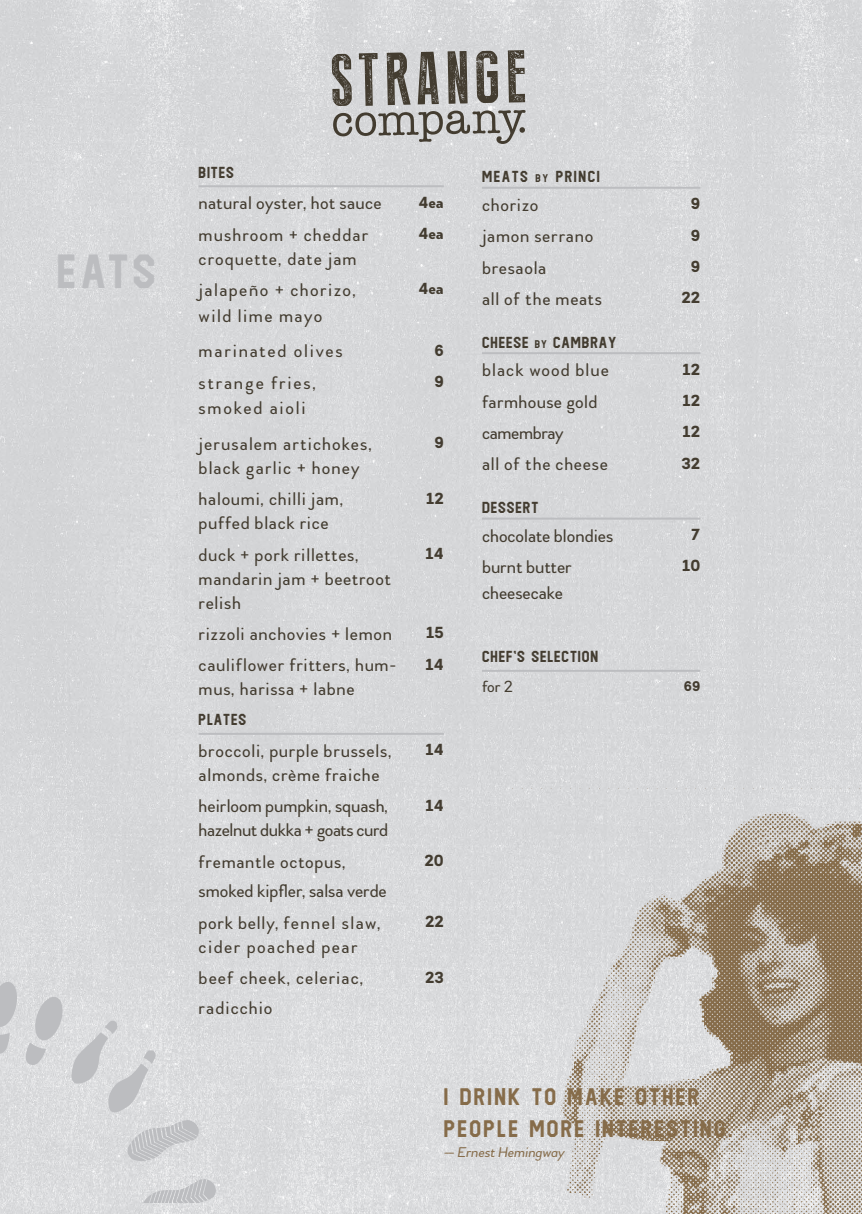
<style>
.page{position:relative;width:862px;height:1214px;background:#fff}
.page>*{position:absolute;margin:0;border:0;box-sizing:border-box;transform-origin:0 0}
.t1{font:48px "Cracker Jack";color:#bcbdc0}
.t2{font:24px/32px "Cracker Jack";letter-spacing:.1em;color:#866c4a}
.Menu_Items{font:18px/24px "Woodford Bourne";letter-spacing:.04em;color:#433c30}
.Menu_Items-2{font:18px/24px "Woodford Bourne";letter-spacing:.06em;color:#433c30}
.Menu_Items-3{font:18px/24px "Woodford Bourne";letter-spacing:.08em;color:#433c30}
.Menu_Items-4{font:18px "Woodford Bourne";color:#433c30}
.Menu_Items-5{font:18px/24px "Woodford Bourne";letter-spacing:-.01em;color:#433c30}
.Menu_Items-6{font:18px "Woodford Bourne";letter-spacing:.02em;color:#433c30}
.Menu_Items-7{font:18px "Woodford Bourne";letter-spacing:.1em;color:#433c30}
.Menu_Items-8{font:18px "Woodford Bourne";letter-spacing:.095em;color:#433c30}
.Menu_Items-9{font:18px "Woodford Bourne";letter-spacing:-.02em;color:#433c30}
.Headers{font:16px "Cracker Jack";letter-spacing:.06em;color:#433c30}
.Menu_Items-10{font:700 16px "Woodford Bourne";color:#433c30}
.Headers-2{font:16px "Cracker Jack";letter-spacing:.1em;color:#433c30}
.Menu_Items-11{font:16px "Woodford Bourne";color:#433c30}
.t3{font:italic 14px "Woodford Bourne";color:#866c4a}
.Menu_Items-12{font:700 14px "Woodford Bourne";color:#433c30}
.s1{font-size:11.2px}
</style>
<div class="page">
<img style="left:0;top:0;width:862px;height:1213px">
<svg style="left:332px;top:50px;width:193px;height:94px;background:#a3a19e"></svg>
<img style="left:510px;top:788px;width:352px;height:425px">
<svg style="left:0;top:981px;width:17px;height:45px"></svg>
<svg style="left:0;top:1032px;width:10px;height:21px"></svg>
<svg style="left:26px;top:995px;width:37px;height:69px;background:#cdced0"></svg>
<svg style="left:71px;top:1020px;width:85px;height:92px;background:#d4d5d7"></svg>
<svg style="left:143px;top:1178px;width:73px;height:24px;background:#cecfd1"></svg>
<svg style="left:127px;top:1119px;width:72px;height:41px;background:#cecfd1"></svg>
<hr style="left:199px;top:185px;width:198px;height:2px;background:#bcbdc0">
<hr style="left:397px;top:185px;width:47px;height:2px;background:#bcbdc0">
<hr style="left:199px;top:732px;width:198px;height:2px;background:#bcbdc0">
<hr style="left:397px;top:732px;width:47px;height:2px;background:#bcbdc0">
<hr style="left:482px;top:187px;width:177px;height:2px;background:#bcbdc0">
<hr style="left:659px;top:187px;width:41px;height:2px;background:#bcbdc0">
<hr style="left:482px;top:352px;width:177px;height:2px;background:#bcbdc0">
<hr style="left:659px;top:352px;width:41px;height:2px;background:#bcbdc0">
<hr style="left:482px;top:517px;width:177px;height:2px;background:#bcbdc0">
<hr style="left:659px;top:517px;width:41px;height:2px;background:#bcbdc0">
<hr style="left:482px;top:669px;width:177px;height:2px;background:#bcbdc0">
<hr style="left:659px;top:669px;width:41px;height:2px;background:#bcbdc0">
<p class="t1" style="left:57px;top:248px;width:100px">EATS</p>
<p class="Headers" style="left:199px;top:164px;width:37px">BITES</p>
<p class="Menu_Items-6" style="left:199px;top:192px;width:185px">natural oyster, hot sauce</p>
<p class="Menu_Items-10" style="left:418px;top:192px;width:27px">4ea</p>
<p class="Menu_Items-2" style="left:199px;top:223px;width:171px">mushroom + cheddar croquette, date jam</p>
<p class="Menu_Items-10" style="left:418px;top:224px;width:27px">4ea</p>
<p class="Menu_Items-3" style="left:199px;top:278px;width:159px">jalapeño + chorizo,</p>
<p class="Menu_Items-3" style="left:199px;top:304px;width:125px">wild lime mayo</p>
<p class="Menu_Items-10" style="left:418px;top:279px;width:27px">4ea</p>
<p class="Menu_Items-7" style="left:199px;top:340px;width:146px">marinated olives</p>
<p class="Menu_Items-10" style="left:434px;top:340px;width:11px">6</p>
<p class="Menu_Items-8" style="left:199px;top:371px;width:119px">strange fries,</p>
<p class="Menu_Items-7" style="left:199px;top:397px;width:109px">smoked aioli</p>
<p class="Menu_Items-10" style="left:434px;top:372px;width:11px">9</p>
<p class="Menu_Items-2" style="left:199px;top:432px;width:175px">jerusalem artichokes, black garlic + honey</p>
<p class="Menu_Items-10" style="left:434px;top:433px;width:11px">9</p>
<p class="Menu_Items" style="left:199px;top:487px;width:146px">haloumi, chilli jam, puffed black rice</p>
<p class="Menu_Items-10" style="left:426px;top:488px;width:19px">12</p>
<p class="Menu_Items" style="left:199px;top:542px;width:194px">duck + pork rillettes, mandarin jam + beetroot relish</p>
<p class="Menu_Items-10" style="left:426px;top:544px;width:20px">14</p>
<p class="Menu_Items" style="left:199px;top:622px;width:195px">rizzoli anchovies + lemon</p>
<p class="Menu_Items-10" style="left:426px;top:623px;width:19px">15</p>
<p class="Menu_Items" style="left:199px;top:653px;width:199px">cauliflower fritters, hum&shy;mus, harissa + labne</p>
<p class="Menu_Items-10" style="left:426px;top:654px;width:20px">14</p>
<p class="Headers" style="left:199px;top:712px;width:49px">PLATES</p>
<p class="Menu_Items" style="left:199px;top:738px;width:194px">broccoli, purple brussels, almonds, crème fraiche</p>
<p class="Menu_Items-10" style="left:426px;top:740px;width:20px">14</p>
<p class="Menu_Items-5" style="left:199px;top:794px;width:191px">heirloom pumpkin, squash, hazelnut dukka + goats curd</p>
<p class="Menu_Items-10" style="left:426px;top:795px;width:20px">14</p>
<p class="Menu_Items" style="left:199px;top:849px;width:148px">fremantle octopus,</p>
<p class="Menu_Items-4" style="left:199px;top:880px;width:190px">smoked kipfler, salsa verde</p>
<p class="Menu_Items-10" style="left:424px;top:850px;width:21px">20</p>
<p class="Menu_Items-3" style="left:199px;top:910px;width:184px">pork belly, fennel slaw, cider poached pear</p>
<p class="Menu_Items-10" style="left:425px;top:911px;width:20px">22</p>
<p class="Menu_Items-2" style="left:199px;top:966px;width:166px">beef cheek, celeriac,</p>
<p class="Menu_Items-2" style="left:199px;top:995px;width:75px">radicchio</p>
<p class="Menu_Items-10" style="left:425px;top:967px;width:20px">23</p>
<p class="Headers-2" style="left:482px;top:169px;width:119px">MEATS <span class="s1">by</span> PRINCI</p>
<p class="Menu_Items" style="left:482px;top:193px;width:58px">chorizo</p>
<p class="Menu_Items-10" style="left:691px;top:194px;width:11px">9</p>
<p class="Menu_Items" style="left:482px;top:224px;width:113px">jamon serrano</p>
<p class="Menu_Items-10" style="left:691px;top:225px;width:11px">9</p>
<p class="Menu_Items" style="left:482px;top:256px;width:66px">bresaola</p>
<p class="Menu_Items-10" style="left:691px;top:257px;width:11px">9</p>
<p class="Menu_Items" style="left:482px;top:287px;width:122px">all of the meats</p>
<p class="Menu_Items-10" style="left:681px;top:288px;width:20px">22</p>
<p class="Headers" style="left:482px;top:334px;width:136px">CHEESE <span class="s1">by</span> CAMBRAY</p>
<p class="Menu_Items-2" style="left:482px;top:358px;width:129px">black wood blue</p>
<p class="Menu_Items-10" style="left:682px;top:359px;width:19px">12</p>
<p class="Menu_Items-6" style="left:482px;top:390px;width:117px">farmhouse gold</p>
<p class="Menu_Items-10" style="left:682px;top:391px;width:19px">12</p>
<p class="Menu_Items-9" style="left:482px;top:422px;width:83px">camembray</p>
<p class="Menu_Items-10" style="left:682px;top:422px;width:19px">12</p>
<p class="Menu_Items" style="left:482px;top:452px;width:127px">all of the cheese</p>
<p class="Menu_Items-10" style="left:681px;top:453px;width:20px">32</p>
<p class="Headers" style="left:482px;top:499px;width:58px">DESSERT</p>
<p class="Menu_Items-4" style="left:482px;top:524px;width:133px">chocolate blondies</p>
<p class="Menu_Items-10" style="left:691px;top:524px;width:11px">7</p>
<p class="Menu_Items-4" style="left:482px;top:556px;width:91px">burnt butter</p>
<p class="Menu_Items-4" style="left:482px;top:581px;width:83px">cheesecake</p>
<p class="Menu_Items-10" style="left:682px;top:556px;width:20px">10</p>
<p class="Headers" style="left:482px;top:649px;width:118px">CHEF’S SELECTION</p>
<p class="Menu_Items-11" style="left:482px;top:677px;width:33px">for 2</p>
<p class="Menu_Items-12" style="left:684px;top:677px;width:18px">69</p>
<p class="t2" style="left:444px;top:1081px;width:290px">I DRINK TO MAKE OTHER<br>PEOPLE MORE INTERESTING.</p>
<p class="t3" style="left:444px;top:1143px;width:123px">— Ernest Hemingway</p>
</div>
